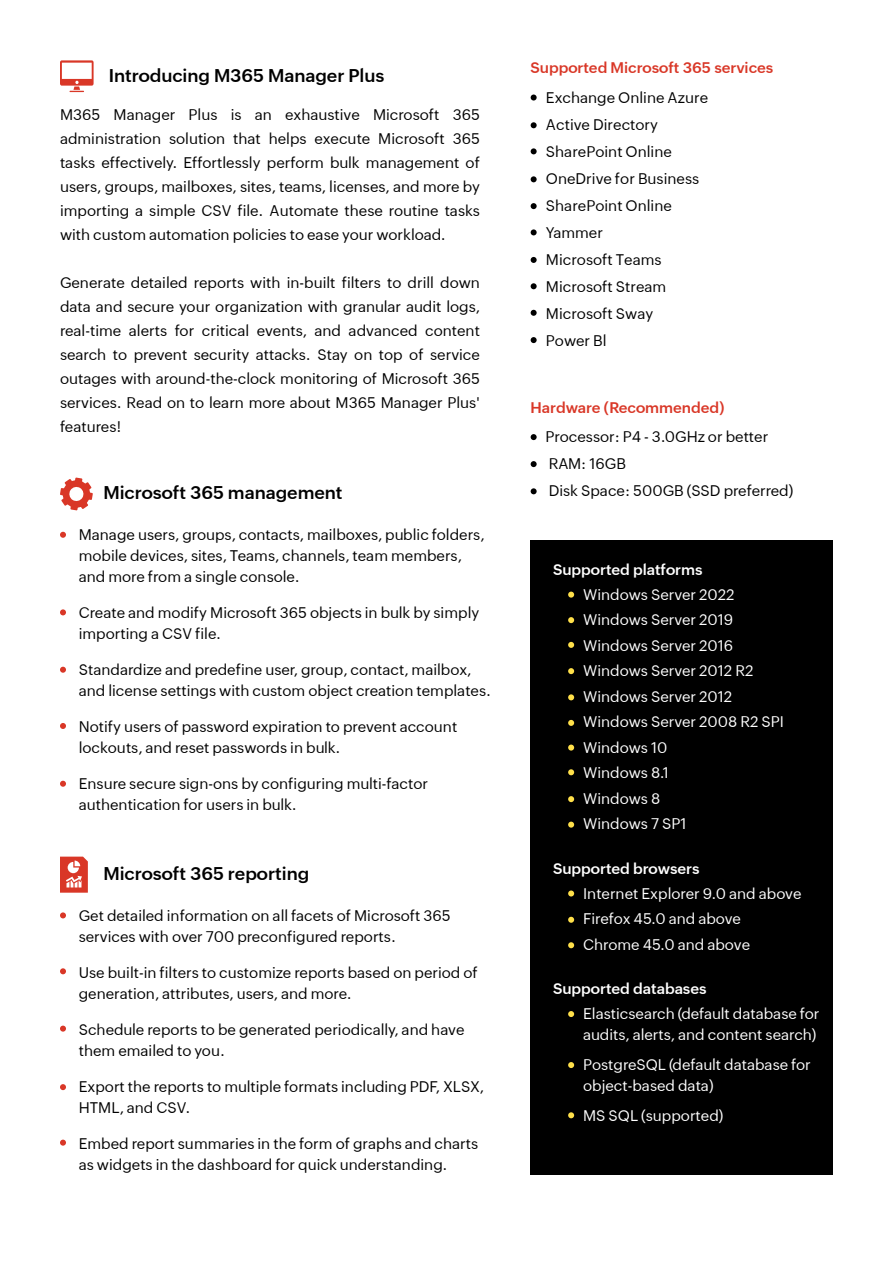
<style>
.page{position:relative;width:893px;height:1263px;background:#fff}
.page>*{position:absolute;margin:0;border:0;box-sizing:border-box;transform-origin:0 0}
.t1{font:600 18px "Zoho Puvi";color:#000}
.t2{font:15px/27px "Zoho Puvi";color:#000}
.t3{font:15px/25.5px "Zoho Puvi";color:#fff}
.t4{font:600 15px "Zoho Puvi";color:#fff}
.t5{font:600 15px "Zoho Puvi";color:#d93727}
</style>
<div class="page">
<svg style="left:531px;top:95px;width:6px;height:6px"></svg>
<svg style="left:531px;top:122px;width:6px;height:6px"></svg>
<svg style="left:531px;top:148px;width:6px;height:6px"></svg>
<svg style="left:531px;top:176px;width:6px;height:6px"></svg>
<svg style="left:531px;top:203px;width:6px;height:6px"></svg>
<svg style="left:531px;top:229px;width:6px;height:6px"></svg>
<svg style="left:531px;top:257px;width:6px;height:6px"></svg>
<svg style="left:531px;top:283px;width:6px;height:6px"></svg>
<svg style="left:531px;top:310px;width:6px;height:6px"></svg>
<svg style="left:531px;top:337px;width:6px;height:6px"></svg>
<div style="left:531px;top:541px;width:302px;height:634px;background:#000"></div>
<svg style="left:568px;top:592px;width:6px;height:6px"></svg>
<svg style="left:568px;top:617px;width:6px;height:6px"></svg>
<svg style="left:568px;top:642px;width:6px;height:6px"></svg>
<svg style="left:568px;top:668px;width:6px;height:6px"></svg>
<svg style="left:568px;top:720px;width:6px;height:6px"></svg>
<svg style="left:568px;top:694px;width:6px;height:6px"></svg>
<svg style="left:568px;top:744px;width:6px;height:6px"></svg>
<svg style="left:568px;top:769px;width:6px;height:6px"></svg>
<svg style="left:568px;top:822px;width:6px;height:6px"></svg>
<svg style="left:568px;top:796px;width:6px;height:6px"></svg>
<svg style="left:568px;top:890px;width:6px;height:6px"></svg>
<svg style="left:568px;top:917px;width:6px;height:6px"></svg>
<svg style="left:568px;top:942px;width:6px;height:6px"></svg>
<svg style="left:568px;top:1011px;width:6px;height:6px"></svg>
<svg style="left:568px;top:1062px;width:6px;height:6px"></svg>
<svg style="left:568px;top:1112px;width:6px;height:6px"></svg>
<svg style="left:531px;top:434px;width:6px;height:6px"></svg>
<svg style="left:531px;top:461px;width:6px;height:6px"></svg>
<svg style="left:531px;top:488px;width:6px;height:6px"></svg>
<svg style="left:60px;top:912px;width:6px;height:6px"></svg>
<svg style="left:60px;top:968px;width:6px;height:6px"></svg>
<svg style="left:60px;top:1026px;width:6px;height:6px"></svg>
<svg style="left:60px;top:1084px;width:6px;height:6px"></svg>
<svg style="left:60px;top:1140px;width:6px;height:6px"></svg>
<svg style="left:60px;top:857px;width:28px;height:36px"></svg>
<svg style="left:60px;top:532px;width:6px;height:6px"></svg>
<svg style="left:60px;top:609px;width:6px;height:6px"></svg>
<svg style="left:60px;top:667px;width:6px;height:6px"></svg>
<svg style="left:60px;top:723px;width:6px;height:6px"></svg>
<svg style="left:60px;top:781px;width:6px;height:6px"></svg>
<svg style="left:60px;top:477px;width:33px;height:33px"></svg>
<svg style="left:60px;top:60px;width:34px;height:32px"></svg>
<p class="t1" style="left:109px;top:62px;width:277px">Introducing M365 Manager Plus</p>
<p class="t2" style="left:60px;top:101px;width:421px;line-height:24px;text-align:justify">M365 Manager Plus is an exhaustive Microsoft 365 administration solution that helps execute Microsoft 365 tasks effectively. Effortlessly perform bulk management of users, groups, mailboxes, sites, teams, licenses, and more by importing a simple CSV file. Automate these routine tasks with custom automation policies to ease your workload.</p>
<p class="t2" style="left:60px;top:269px;width:421px;line-height:24px;text-align:justify">Generate detailed reports with in-built filters to drill down data and secure your organization with granular audit logs, real-time alerts for critical events, and advanced content search to prevent security attacks. Stay on top of service outages with around-the-clock monitoring of Microsoft 365 services. Read on to learn more about M365 Manager Plus' features!</p>
<p class="t1" style="left:104px;top:479px;width:241px">Microsoft 365 management</p>
<p class="t2" style="left:79px;top:523px;width:407px;line-height:21px">Manage users, groups, contacts, mailboxes, public folders, mobile devices, sites, Teams, channels, team members, and more from a single console.</p>
<p class="t2" style="left:79px;top:601px;width:402px;line-height:21px">Create and modify Microsoft 365 objects in bulk by simply importing a CSV file.</p>
<p class="t2" style="left:79px;top:658px;width:414px;line-height:21px">Standardize and predefine user, group, contact, mailbox, and license settings with custom object creation templates.</p>
<p class="t2" style="left:79px;top:715px;width:380px;line-height:21px">Notify users of password expiration to prevent account lockouts, and reset passwords in bulk.</p>
<p class="t2" style="left:79px;top:772px;width:351px;line-height:21px">Ensure secure sign-ons by configuring multi-factor authentication for users in bulk.</p>
<p class="t1" style="left:104px;top:860px;width:207px">Microsoft 365 reporting</p>
<p class="t2" style="left:79px;top:904px;width:374px;line-height:21px">Get detailed information on all facets of Microsoft 365 services with over 700 preconfigured reports.</p>
<p class="t2" style="left:79px;top:961px;width:401px;line-height:21px">Use built-in filters to customize reports based on period of generation, attributes, users, and more.</p>
<p class="t2" style="left:79px;top:1018px;width:387px;line-height:21px">Schedule reports to be generated periodically, and have them emailed to you.</p>
<p class="t2" style="left:79px;top:1075px;width:407px;line-height:21px">Export the reports to multiple formats including PDF, XLSX,<br>HTML, and CSV.</p>
<p class="t2" style="left:79px;top:1132px;width:401px;line-height:21px">Embed report summaries in the form of graphs and charts as widgets in the dashboard for quick understanding.</p>
<p class="t5" style="left:531px;top:56px;width:244px">Supported Microsoft 365 services</p>
<p class="t2" style="left:546px;top:83px;width:164px">Exchange Online Azure<br>Active Directory<br>SharePoint Online<br>OneDrive for Business<br>SharePoint Online<br>Yammer<br>Microsoft Teams<br>Microsoft Stream<br>Microsoft Sway<br>Power Bl</p>
<p class="t5" style="left:531px;top:396px;width:195px">Hardware (Recommended)</p>
<p class="t2" style="left:546px;top:422px;width:249px">Processor: P4 - 3.0GHz or better<br>RAM: 16GB<br>Disk Space: 500GB (SSD preferred)</p>
<p class="t4" style="left:553px;top:558px;width:151px">Supported platforms</p>
<p class="t3" style="left:583px;top:580px;width:202px">Windows Server 2022<br>Windows Server 2019<br>Windows Server 2016<br>Windows Server 2012 R2<br>Windows Server 2012<br>Windows Server 2008 R2 SPI<br>Windows 10<br>Windows 8.1<br>Windows 8<br>Windows 7 SP1</p>
<p class="t4" style="left:553px;top:857px;width:148px">Supported browsers</p>
<p class="t3" style="left:583px;top:879px;width:220px">Internet Explorer 9.0 and above<br>Firefox 45.0 and above<br>Chrome 45.0 and above</p>
<p class="t4" style="left:553px;top:977px;width:155px">Supported databases</p>
<p class="t3" style="left:583px;top:1002px;width:238px;line-height:21px">Elasticsearch (default database for audits, alerts, and content search)</p>
<p class="t3" style="left:583px;top:1053px;width:229px;line-height:21px">PostgreSQL (default database for object-based data)</p>
<p class="t3" style="left:583px;top:1102px;width:142px">MS SQL (supported)</p>
</div>
